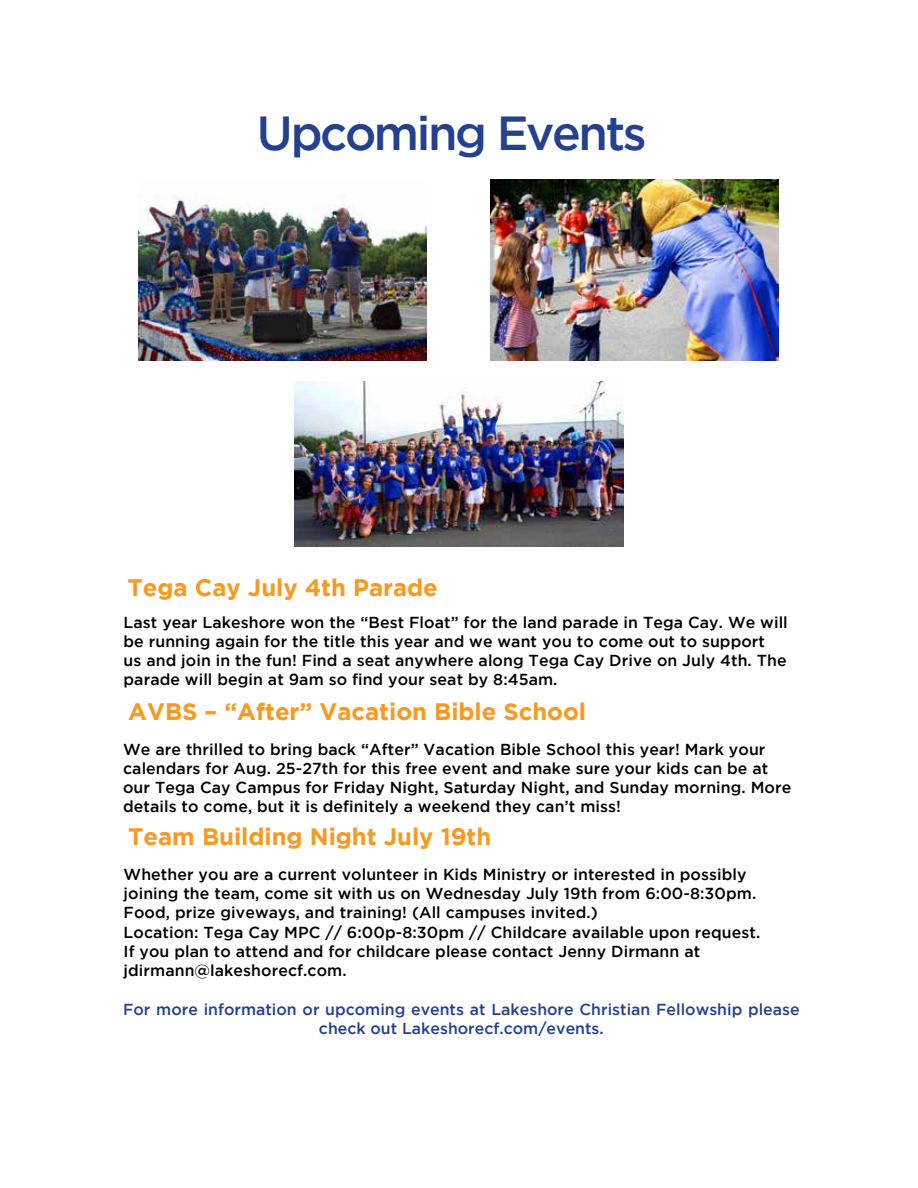
<style>
.page{position:relative;width:918px;height:1188px;background:#fff}
.page>*{position:absolute;margin:0;border:0;box-sizing:border-box;transform-origin:0 0}
.t1{font:500 47.7px "Gotham";letter-spacing:-.05em;color:#24408f}
.t2{font:700 23.85px "Gotham";color:#f89920}
.t3{font:500 15.9px/19px "Gotham";letter-spacing:.005em;color:#000}
.t4{font:500 15.9px/19px "Gotham";color:#24408f;text-align:center}
</style>
<div class="page">
<img style="left:295px;top:381px;width:328px;height:165px">
<img style="left:491px;top:180px;width:287px;height:181px">
<img style="left:139px;top:195px;width:287px;height:166px">
<h1 class="t1" style="left:257px;top:106px;width:391px">Upcoming Events</h1>
<h2 class="t2" style="left:127px;top:573px;width:312px">Tega Cay July 4th Parade</h2>
<p class="t3" style="left:124px;top:612px;width:666px">Last year Lakeshore won the “Best Float” for the land parade in Tega Cay. We will be running again for the title this year and we want you to come out to support<br>us and join in the fun! Find a seat anywhere along Tega Cay Drive on July 4th. The parade will begin at 9am so find your seat by 8:45am.</p>
<h2 class="t2" style="left:128px;top:698px;width:459px">AVBS – “After” Vacation Bible School</h2>
<p class="t3" style="left:123px;top:739px;width:670px">We are thrilled to bring back “After” Vacation Bible School this year! Mark your calendars for Aug. 25-27th for this free event and make sure your kids can be at our Tega Cay Campus for Friday Night, Saturday Night, and Sunday morning. More details to come, but it is definitely a weekend they can’t miss!</p>
<h2 class="t2" style="left:128px;top:823px;width:365px">Team Building Night July 19th</h2>
<p class="t3" style="left:124px;top:865px;width:638px">Whether you are a current volunteer in Kids Ministry or interested in possibly joining the team, come sit with us on Wednesday July 19th from 6:00-8:30pm.<br>Food, prize giveways, and training! (All campuses invited.)<br>Location: Tega Cay MPC // 6:00p-8:30pm // Childcare available upon request.<br>If you plan to attend and for childcare please contact Jenny Dirmann at jdirmann@lakeshorecf.com.</p>
<p class="t4" style="left:123px;top:999px;width:678px">For more information or upcoming events at Lakeshore Christian Fellowship please check out Lakeshorecf.com/events.</p>
</div>
